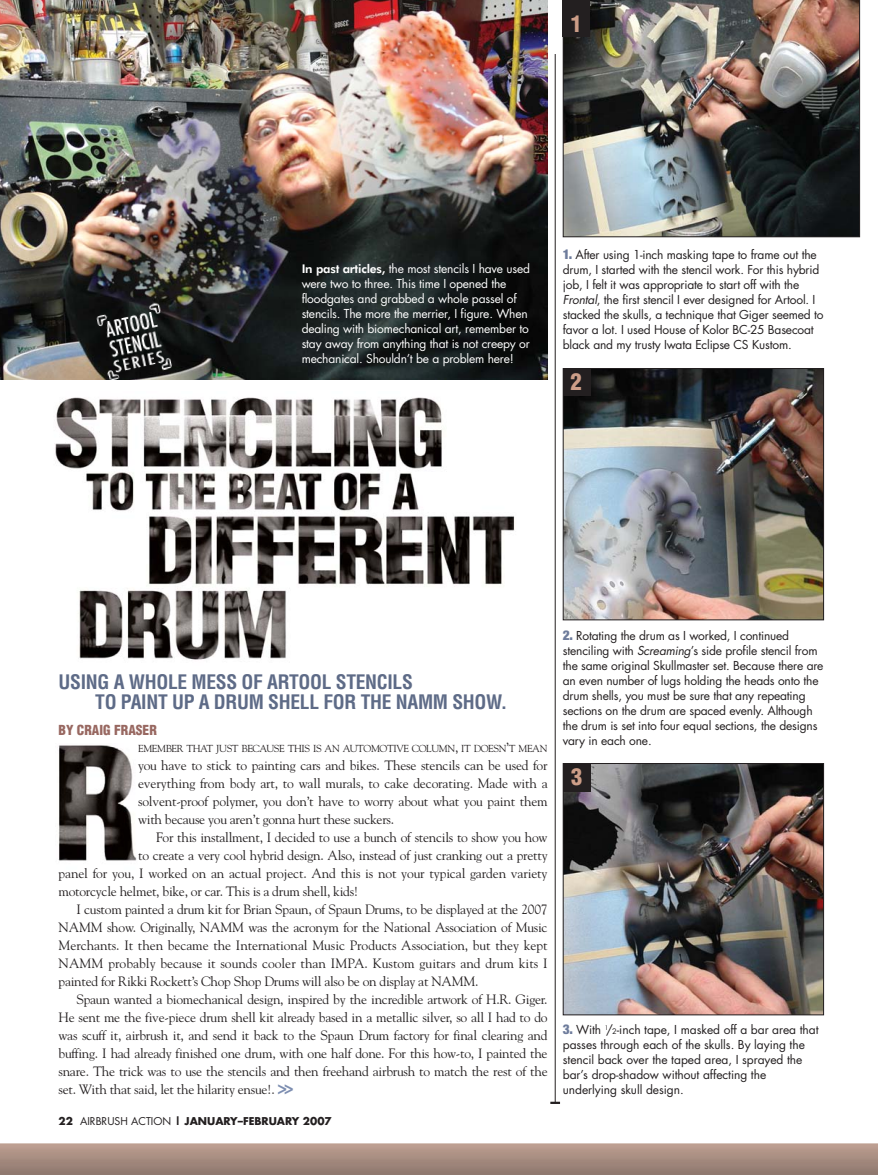
<style>
.page{position:relative;width:878px;height:1175px;background:#fff}
.page>*{position:absolute;margin:0;border:0;box-sizing:border-box;transform-origin:0 0}
.t1{font:900 condensed 22.5px "Helvetica";color:#cd9e88}
.t2{font:700 condensed 19.5px/19.5px "Helvetica";letter-spacing:-.015em;color:#5e6b87}
.t3{font:13.5px/18px "Goudy";letter-spacing:-.02em;color:#231f20;text-align:justify}
.t4{font:13.5px "Goudy";color:#231f20}
.t5{font:900 condensed 13.5px "Helvetica";color:#986861}
.t6{font:12px/15px "Futura";letter-spacing:-.015em;color:#231f20}
.t7{font:12px/15px "Futura";letter-spacing:-.015em;color:#fff}
.t8{font:700 10.5px "Futura";color:#231f20}
.t9{font:10.2px "Goudy";letter-spacing:-.04em;color:#231f20}
.s1{font-family:"Futura BT";font-weight:800}
.s2{font-family:"Helvetica Neue";font-weight:900;font-stretch:condensed;font-size:13.5px;color:#6e7c9c}
.s3{font-style:italic}
.s4{font-size:13.5px}
.s5{font-family:"Futura";font-weight:700;font-stretch:condensed;font-size:18px;color:#7d8eb1}
.s6{font-weight:400}
.s7{font-size:7.5px}
</style>
<div class="page">
<hr style="left:0;top:1174px;width:878px;height:1px;background:#6c5044">
<img style="left:0;top:0;width:878px;height:1174px">
<h1 class="t1" style="left:570px;top:15px;width:13px">1</h1>
<p class="t7" style="left:302px;top:262px;width:230px"><span class="s1">In past articles,</span> the most stencils I have used were two to three. This time I opened the floodgates and grabbed a whole passel of stencils. The more the merrier, I figure. When dealing with biomechanical art, remember to stay away from anything that is not creepy or mechanical. Shouldn’t be a problem here!</p>
<p class="t6" style="left:562px;top:248px;width:262px"><span class="s2">1.</span> After using 1-inch masking tape to frame out the drum, I started with the stencil work. For this hybrid job, I felt it was appropriate to start off with the <span class="s3">Frontal</span>, the first stencil I ever designed for Artool. I stacked the skulls, a technique that Giger seemed to favor a lot. I used House of Kolor BC-25 Basecoat black and my trusty Iwata Eclipse CS Kustom.</p>
<h1 class="t1" style="left:570px;top:373px;width:13px">2</h1>
<h2 class="t2" style="left:95px;top:674px;width:413px;text-indent:-37px">USING A WHOLE MESS OF ARTOOL STENCILS<br>TO PAINT UP A DRUM SHELL FOR THE NAMM SHOW.</h2>
<p class="t5" style="left:58px;top:725px;width:100px">BY CRAIG FRASER</p>
<p class="t9" style="left:138px;top:744px;width:411px">EMEMBER THAT JUST BECAUSE THIS IS AN AUTOMOTIVE COLUMN<span class="s4">,</span> IT DOESN<span class="s4">’</span>T MEAN</p>
<p class="t3" style="left:138px;top:757px;width:411px">you have to stick to painting cars and bikes. These stencils can be used for everything from body art, to wall murals, to cake decorating. Made with a solvent-proof polymer, you don’t have to worry about what you paint them with because you aren’t gonna hurt these suckers.</p>
<p class="t3" style="left:156px;top:829px;width:393px">For this installment, I decided to use a bunch of stencils to show you how</p>
<p class="t3" style="left:138px;top:847px;width:411px">to create a very cool hybrid design. Also, instead of just cranking out a pretty</p>
<p class="t3" style="left:58px;top:865px;width:490px">panel for you, I worked on an actual project. And this is not your typical garden variety</p>
<p class="t3" style="left:58px;top:883px;width:301px">motorcycle helmet, bike, or car. This is a drum shell, kids!</p>
<p class="t3" style="left:76px;top:901px;width:472px">I custom painted a drum kit for Brian Spaun, of Spaun Drums, to be displayed at the 2007</p>
<p class="t3" style="left:58px;top:919px;width:490px">NAMM show. Originally, NAMM was the acronym for the National Association of Music</p>
<p class="t3" style="left:58px;top:937px;width:490px">Merchants. It then became the International Music Products Association, but they kept</p>
<p class="t4" style="left:58px;top:958px;width:490px">NAMM probably because it sounds cooler than IMPA. Kustom guitars and drum kits I</p>
<p class="t3" style="left:58px;top:973px;width:421px">painted for Rikki Rockett’s Chop Shop Drums will also be on display at NAMM.</p>
<p class="t3" style="left:76px;top:991px;width:472px">Spaun wanted a biomechanical design, inspired by the incredible artwork of H.R. Giger.</p>
<p class="t3" style="left:58px;top:1009px;width:490px">He sent me the five-piece drum shell kit already based in a metallic silver, so all I had to do</p>
<p class="t3" style="left:58px;top:1027px;width:490px">was scuff it, airbrush it, and send it back to the Spaun Drum factory for final clearing and</p>
<p class="t3" style="left:58px;top:1045px;width:490px">buffing. I had already finished one drum, with one half done. For this how-to, I painted the</p>
<p class="t3" style="left:58px;top:1063px;width:490px">snare. The trick was to use the stencils and then freehand airbrush to match the rest of the</p>
<p class="t3" style="left:58px;top:1081px;width:236px">set. With that said, let the hilarity ensue!. <span class="s5">&gt;&gt;</span></p>
<p class="t8" style="left:58px;top:1116px;width:275px">22 <span class="s6">AIRBRUSH ACTION</span> | JANUARY–FEBRUARY 2007</p>
<p class="t6" style="left:562px;top:629px;width:262px"><span class="s2">2.</span> Rotating the drum as I worked, I continued stenciling with <span class="s3">Screaming</span>’s side profile stencil from the same original Skullmaster set. Because there are an even number of lugs holding the heads onto the drum shells, you must be sure that any repeating sections on the drum are spaced evenly. Although the drum is set into four equal sections, the designs vary in each one.</p>
<h1 class="t1" style="left:571px;top:767px;width:13px">3</h1>
<p class="t6" style="left:562px;top:1023px;width:257px"><span class="s2">3.</span> With <sup>1</sup>/<span class="s7">2</span>-inch tape, I masked off a bar area that passes through each of the skulls. By laying the stencil back over the taped area, I sprayed the bar’s drop-shadow without affecting the underlying skull design.</p>
</div>
